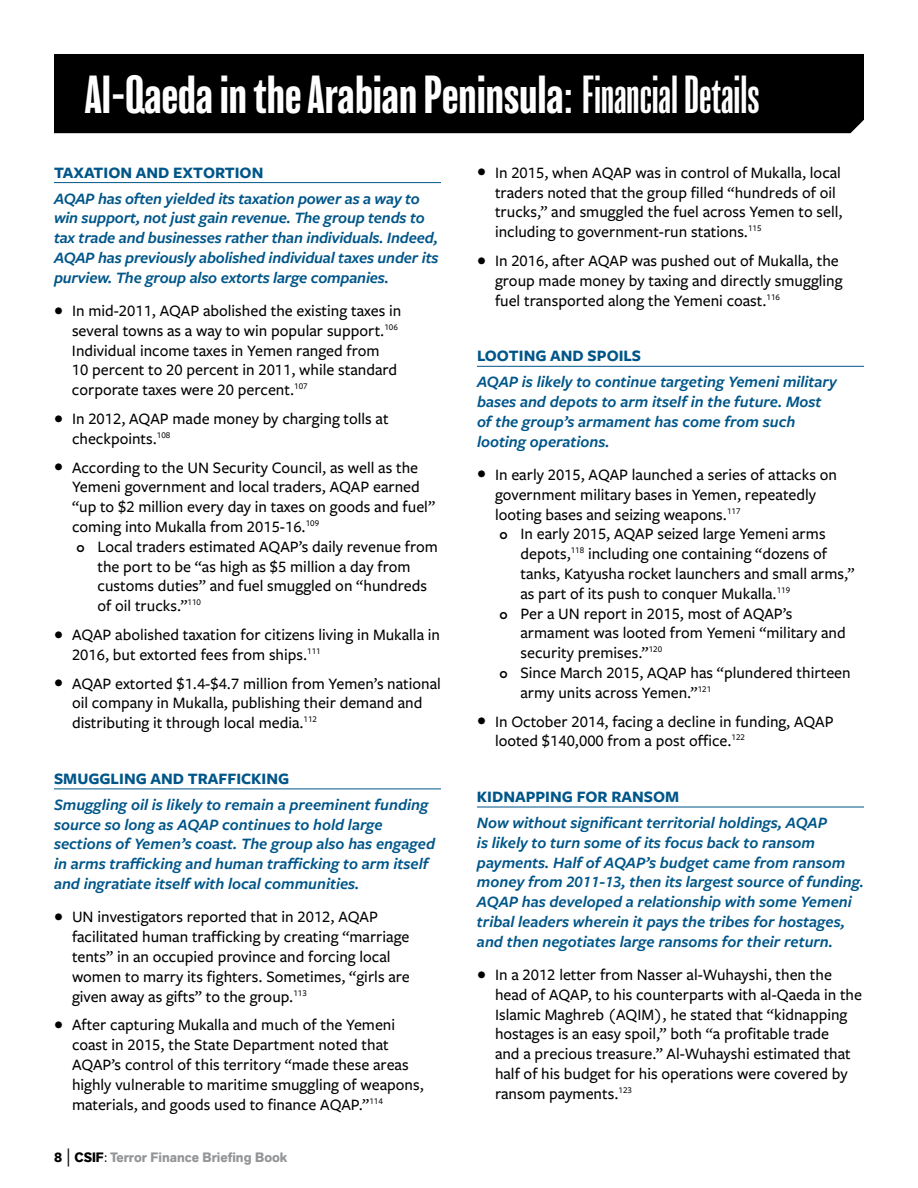
<style>
.page{position:relative;width:918px;height:1188px;background:#fff}
.page>*{position:absolute;margin:0;border:0;box-sizing:border-box;transform-origin:0 0}
.t1{font:condensed 49.35px "Balboa";color:#fff}
.t2{font:500 16.5px/19.8px "Freight Sans Pro";color:#000}
.t3{font:italic 600 16.5px/19.8px "Freight Sans Pro";letter-spacing:-.005em;color:#005689}
.t4{font:700 16.5px "Freight Sans Pro";color:#005689}
.t5{font:700 13.5px "Akzid Grtsk Next";color:#939598}
.s1{font-weight:300;font-stretch:normal}
.s2{font-stretch:extra-condensed}
.s3{font-size:18px}
.s4{color:#000}
.s5{font-family:"Minion Pro";font-weight:400;font-size:18px;color:#000}
.s6{font-weight:400;color:#000}
</style>
<div class="page">
<div style="left:54px;top:54px;width:810px;height:79px;background:#000"></div>
<hr style="left:54px;top:182px;width:387px;height:1px;background:#005689">
<hr style="left:54px;top:789px;width:387px;height:1px;background:#005689">
<hr style="left:477px;top:366px;width:387px;height:1px;background:#005689">
<hr style="left:477px;top:807px;width:387px;height:1px;background:#005689">
<h1 class="t1" style="left:85px;top:70px;width:676px">Al-Qaeda in the Arabian Peninsula<span class="s1">:</span> <span class="s2">Financial Details</span></h1>
<p class="t4" style="left:54px;top:161px;width:211px">TAXATION AND EXTORTION</p>
<p class="t3" style="left:54px;top:188px;width:386px">AQAP has often yielded its taxation power as a way to win support, not just gain revenue. The group tends to tax trade and businesses rather than individuals. Indeed, AQAP has previously abolished individual taxes under its purview. The group also extorts large companies.</p>
<p class="t2" style="left:72px;top:300px;width:331px;text-indent:-18px"><span class="s3">•</span> In mid-2011, AQAP abolished the existing taxes in several towns as a way to win popular support.<sup>106<br></sup>Individual income taxes in Yemen ranged from<br>10 percent to 20 percent in 2011, while standard corporate taxes were 20 percent.<sup>107</sup></p>
<p class="t2" style="left:72px;top:408px;width:318px;text-indent:-18px"><span class="s3">•</span> In 2012, AQAP made money by charging tolls at checkpoints.<sup>108</sup></p>
<p class="t2" style="left:72px;top:457px;width:365px;text-indent:-18px"><span class="s3">•</span> According to the UN Security Council, as well as the Yemeni government and local traders, AQAP earned “up to $2 million every day in taxes on goods and fuel” coming into Mukalla from 2015-16.<sup>109</sup></p>
<p class="t2" style="left:98px;top:536px;width:342px">Local traders estimated AQAP’s daily revenue from the port to be “as high as $5 million a day from customs duties” and fuel smuggled on “hundreds of oil trucks.”<sup>110</sup></p>
<p class="t2" style="left:72px;top:624px;width:370px;text-indent:-18px"><span class="s3">•</span> AQAP abolished taxation for citizens living in Mukalla in<br>2016, but extorted fees from ships.<sup>111</sup></p>
<p class="t2" style="left:72px;top:673px;width:370px;text-indent:-18px"><span class="s3">•</span> AQAP extorted $1.4-$4.7 million from Yemen’s national oil company in Mukalla, publishing their demand and distributing it through local media.<sup>112</sup></p>
<p class="t4" style="left:54px;top:767px;width:237px">SMUGGLING AND TRAFFICKING</p>
<p class="t3" style="left:54px;top:794px;width:383px">Smuggling oil is likely to remain a preeminent funding source so long as AQAP continues to hold large sections of Yemen’s coast. The group also has engaged in arms trafficking and human trafficking to arm itself and ingratiate itself with local communities.</p>
<p class="t2" style="left:72px;top:906px;width:339px;text-indent:-18px"><span class="s3">•</span> UN investigators reported that in 2012, AQAP facilitated human trafficking by creating “marriage tents” in an occupied province and forcing local women to marry its fighters. Sometimes, “girls are given away as gifts” to the group.<sup>113</sup></p>
<p class="t2" style="left:72px;top:1014px;width:353px;text-indent:-18px"><span class="s3">•</span> After capturing Mukalla and much of the Yemeni coast in 2015, the State Department noted that AQAP’s control of this territory “made these areas highly vulnerable to maritime smuggling of weapons, materials, and goods used to finance AQAP.”<sup>114</sup></p>
<p class="t5" style="left:54px;top:1149px;width:235px"><span class="s4">8</span> <span class="s5">|</span> <span class="s4">CSIF</span><span class="s6">:</span> Terror Finance Briefing Book</p>
<p class="t2" style="left:495px;top:162px;width:349px;text-indent:-18px"><span class="s3">•</span> In 2015, when AQAP was in control of Mukalla, local traders noted that the group filled “hundreds of oil trucks,” and smuggled the fuel across Yemen to sell, including to government-run stations.<sup>115</sup></p>
<p class="t2" style="left:495px;top:250px;width:349px;text-indent:-18px"><span class="s3">•</span> In 2016, after AQAP was pushed out of Mukalla, the group made money by taxing and directly smuggling fuel transported along the Yemeni coast.<sup>116</sup></p>
<p class="t4" style="left:477px;top:345px;width:166px">LOOTING AND SPOILS</p>
<p class="t3" style="left:477px;top:371px;width:362px">AQAP is likely to continue targeting Yemeni military bases and depots to arm itself in the future. Most of the group’s armament has come from such looting operations.</p>
<p class="t2" style="left:495px;top:464px;width:343px;text-indent:-18px"><span class="s3">•</span> In early 2015, AQAP launched a series of attacks on government military bases in Yemen, repeatedly looting bases and seizing weapons.<sup>117</sup></p>
<p class="t2" style="left:521px;top:523px;width:336px">In early 2015, AQAP seized large Yemeni arms depots,<sup>118</sup> including one containing “dozens of tanks, Katyusha rocket launchers and small arms,” as part of its push to conquer Mukalla.<sup>119<br></sup>Per a UN report in 2015, most of AQAP’s armament was looted from Yemeni “military and security premises.”<sup>120<br></sup>Since March 2015, AQAP has “plundered thirteen army units across Yemen.”<sup>121</sup></p>
<p class="t2" style="left:495px;top:711px;width:340px;text-indent:-18px"><span class="s3">•</span> In October 2014, facing a decline in funding, AQAP looted $140,000 from a post office.<sup>122</sup></p>
<p class="t4" style="left:477px;top:785px;width:204px">KIDNAPPING FOR RANSOM</p>
<p class="t3" style="left:477px;top:812px;width:388px">Now without significant territorial holdings, AQAP<br>is likely to turn some of its focus back to ransom payments. Half of AQAP’s budget came from ransom money from 2011-13, then its largest source of funding.<br>AQAP has developed a relationship with some Yemeni tribal leaders wherein it pays the tribes for hostages, and then negotiates large ransoms for their return.</p>
<p class="t2" style="left:495px;top:964px;width:369px;text-indent:-18px"><span class="s3">•</span> In a 2012 letter from Nasser al-Wuhayshi, then the head of AQAP, to his counterparts with al-Qaeda in the Islamic Maghreb (AQIM), he stated that “kidnapping hostages is an easy spoil,” both “a profitable trade<br>and a precious treasure.” Al-Wuhayshi estimated that half of his budget for his operations were covered by ransom payments.<sup>123</sup></p>
</div>
